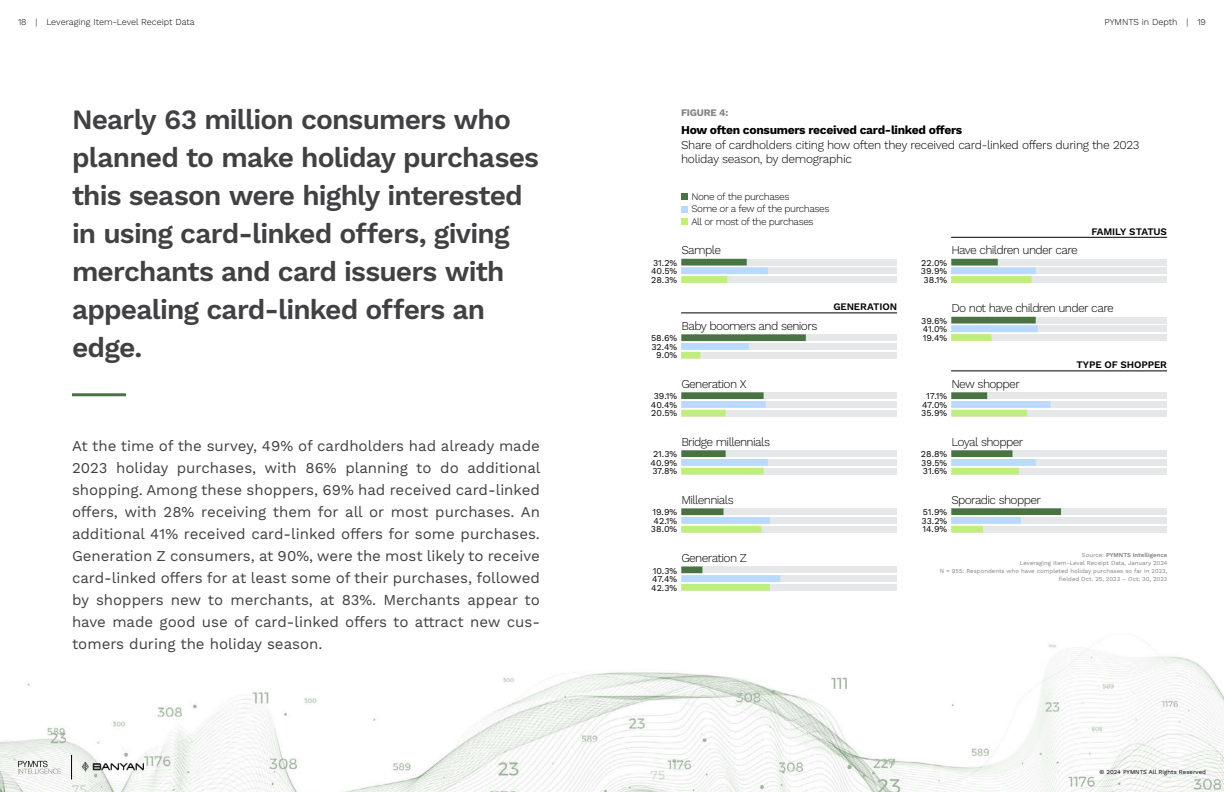
<style>
.page{position:relative;width:1224px;height:792px;background:#fff}
.page>*{position:absolute;margin:0;border:0;box-sizing:border-box;transform-origin:0 0}
.t1{font:600 28px/38px "Work Sans";letter-spacing:-.03em;color:#414042}
.t2{font:15px/22px "Work Sans";color:#414042}
.t3{font:300 12px "Work Sans";letter-spacing:-.05em;color:#000}
.t4{font:300 12px/14.4px "Work Sans";letter-spacing:-.025em;color:#000}
.t5{font:700 12px "Work Sans";letter-spacing:-.025em;color:#000}
.t6{font:300 10px/12.6px "Work Sans";letter-spacing:-.045em;color:#000}
.t7{font:600 10px "Work Sans";letter-spacing:-.015em;color:#000}
.t8{font:700 10px "Work Sans";letter-spacing:-.025em;color:#808285}
.t9{font:9px/8.5px "Work Sans";color:#000;text-align:justify}
.t10{font:300 9px "Work Sans";color:#000}
.t11{font:6px/8px "Work Sans";color:#808285;text-align:right}
.t12{font:6px "Work Sans";letter-spacing:.005em;color:#000}
.s1{font-weight:600}
</style>
<div class="page">
<hr style="left:72px;top:393px;width:54px;height:3px;background:#4a7343">
<img style="left:0;top:566px;width:1224px;height:226px">
<div style="left:681px;top:259px;width:216px;height:7px;background:#e6e7e8"></div>
<div style="left:681px;top:259px;width:66px;height:6px;background:#4a7343"></div>
<div style="left:681px;top:268px;width:216px;height:6px;background:#e6e7e8"></div>
<div style="left:681px;top:267px;width:87px;height:7px;background:#b9d9ff"></div>
<div style="left:681px;top:276px;width:216px;height:7px;background:#e6e7e8"></div>
<div style="left:681px;top:276px;width:46px;height:7px;background:#c0ee7d"></div>
<div style="left:681px;top:392px;width:216px;height:7px;background:#e6e7e8"></div>
<div style="left:681px;top:392px;width:83px;height:7px;background:#4a7343"></div>
<div style="left:681px;top:401px;width:216px;height:7px;background:#e6e7e8"></div>
<div style="left:681px;top:401px;width:85px;height:7px;background:#b9d9ff"></div>
<div style="left:681px;top:410px;width:216px;height:6px;background:#e6e7e8"></div>
<div style="left:681px;top:410px;width:45px;height:6px;background:#c0ee7d"></div>
<div style="left:951px;top:317px;width:216px;height:6px;background:#e6e7e8"></div>
<div style="left:951px;top:317px;width:85px;height:6px;background:#4a7343"></div>
<div style="left:951px;top:325px;width:216px;height:7px;background:#e6e7e8"></div>
<div style="left:951px;top:325px;width:87px;height:7px;background:#b9d9ff"></div>
<div style="left:951px;top:334px;width:216px;height:7px;background:#e6e7e8"></div>
<div style="left:951px;top:334px;width:40px;height:7px;background:#c0ee7d"></div>
<div style="left:951px;top:450px;width:216px;height:7px;background:#e6e7e8"></div>
<div style="left:951px;top:450px;width:62px;height:7px;background:#4a7343"></div>
<div style="left:951px;top:459px;width:216px;height:7px;background:#e6e7e8"></div>
<div style="left:951px;top:459px;width:85px;height:7px;background:#b9d9ff"></div>
<div style="left:951px;top:468px;width:216px;height:6px;background:#e6e7e8"></div>
<div style="left:951px;top:468px;width:68px;height:6px;background:#c0ee7d"></div>
<div style="left:951px;top:508px;width:216px;height:7px;background:#e6e7e8"></div>
<div style="left:951px;top:508px;width:110px;height:7px;background:#4a7343"></div>
<div style="left:951px;top:517px;width:216px;height:7px;background:#e6e7e8"></div>
<div style="left:951px;top:517px;width:70px;height:7px;background:#b9d9ff"></div>
<div style="left:951px;top:526px;width:216px;height:6px;background:#e6e7e8"></div>
<div style="left:951px;top:526px;width:32px;height:6px;background:#c0ee7d"></div>
<div style="left:681px;top:334px;width:216px;height:7px;background:#e6e7e8"></div>
<div style="left:681px;top:334px;width:125px;height:7px;background:#4a7343"></div>
<div style="left:681px;top:343px;width:216px;height:7px;background:#e6e7e8"></div>
<div style="left:681px;top:343px;width:68px;height:7px;background:#b9d9ff"></div>
<div style="left:681px;top:352px;width:216px;height:6px;background:#e6e7e8"></div>
<div style="left:681px;top:352px;width:19px;height:6px;background:#c0ee7d"></div>
<div style="left:951px;top:259px;width:216px;height:7px;background:#e6e7e8"></div>
<div style="left:951px;top:259px;width:47px;height:6px;background:#4a7343"></div>
<div style="left:951px;top:268px;width:216px;height:6px;background:#e6e7e8"></div>
<div style="left:951px;top:267px;width:85px;height:7px;background:#b9d9ff"></div>
<div style="left:951px;top:276px;width:216px;height:7px;background:#e6e7e8"></div>
<div style="left:951px;top:276px;width:80px;height:7px;background:#c0ee7d"></div>
<div style="left:951px;top:392px;width:216px;height:7px;background:#e6e7e8"></div>
<div style="left:951px;top:392px;width:36px;height:7px;background:#4a7343"></div>
<div style="left:951px;top:401px;width:216px;height:7px;background:#e6e7e8"></div>
<div style="left:951px;top:401px;width:99px;height:7px;background:#b9d9ff"></div>
<div style="left:951px;top:410px;width:216px;height:6px;background:#e6e7e8"></div>
<div style="left:951px;top:410px;width:76px;height:6px;background:#c0ee7d"></div>
<div style="left:681px;top:450px;width:216px;height:7px;background:#e6e7e8"></div>
<div style="left:681px;top:450px;width:45px;height:7px;background:#4a7343"></div>
<div style="left:681px;top:459px;width:216px;height:7px;background:#e6e7e8"></div>
<div style="left:681px;top:459px;width:87px;height:7px;background:#b9d9ff"></div>
<div style="left:681px;top:468px;width:216px;height:6px;background:#e6e7e8"></div>
<div style="left:681px;top:468px;width:83px;height:6px;background:#c0ee7d"></div>
<div style="left:681px;top:508px;width:216px;height:7px;background:#e6e7e8"></div>
<div style="left:681px;top:508px;width:43px;height:7px;background:#4a7343"></div>
<div style="left:681px;top:517px;width:216px;height:7px;background:#e6e7e8"></div>
<div style="left:681px;top:517px;width:89px;height:7px;background:#b9d9ff"></div>
<div style="left:681px;top:526px;width:216px;height:7px;background:#e6e7e8"></div>
<div style="left:681px;top:526px;width:80px;height:7px;background:#c0ee7d"></div>
<div style="left:681px;top:567px;width:216px;height:6px;background:#e6e7e8"></div>
<div style="left:681px;top:567px;width:21px;height:6px;background:#4a7343"></div>
<div style="left:681px;top:575px;width:216px;height:7px;background:#e6e7e8"></div>
<div style="left:681px;top:575px;width:99px;height:7px;background:#b9d9ff"></div>
<div style="left:681px;top:584px;width:216px;height:7px;background:#e6e7e8"></div>
<div style="left:681px;top:584px;width:89px;height:7px;background:#c0ee7d"></div>
<div style="left:681px;top:193px;width:6px;height:7px;background:#4a7343"></div>
<svg style="left:681px;top:206px;width:6px;height:6px"></svg>
<svg style="left:681px;top:219px;width:6px;height:6px"></svg>
<hr style="left:681px;top:313px;width:216px;height:1px;background:#000">
<hr style="left:951px;top:237px;width:216px;height:1px;background:#000">
<hr style="left:951px;top:371px;width:216px;height:1px;background:#000">
<p class="t10" style="left:18px;top:16px;width:178px">18 | Leveraging Item-Level Receipt Data</p>
<h1 class="t1" style="left:72px;top:102px;width:469px">Nearly 63 million consumers who planned to make holiday purchases this season were highly interested in using card-linked offers, giving merchants and card issuers with appealing card-linked offers an edge.</h1>
<p class="t2" style="left:72px;top:436px;width:470px">At the time of the survey, 49% of cardholders had already made 2023 holiday purchases, with 86% planning to do additional shopping. Among these shoppers, 69% had received card-linked offers, with 28% receiving them for all or most purchases. An additional 41% received card-linked offers for some purchases.<br>Generation Z consumers, at 90%, were the most likely to receive card-linked offers for at least some of their purchases, followed by shoppers new to merchants, at 83%. Merchants appear to have made good use of card-linked offers to attract new cus&shy;tomers during the holiday season.</p>
<p class="t10" style="left:1105px;top:16px;width:103px">PYMNTS in Depth | 19</p>
<p class="t8" style="left:681px;top:106px;width:49px">FIGURE 4:</p>
<p class="t5" style="left:681px;top:123px;width:283px">How often consumers received card-linked offers</p>
<p class="t4" style="left:681px;top:138px;width:460px">Share of cardholders citing how often they received card-linked offers during the 2023 holiday season, by demographic</p>
<p class="t6" style="left:691px;top:190px;width:140px">None of the purchases<br>Some or a few of the purchases<br>All or most of the purchases</p>
<p class="t7" style="left:1091px;top:226px;width:77px">FAMILY STATUS</p>
<p class="t3" style="left:681px;top:243px;width:41px">Sample</p>
<p class="t3" style="left:951px;top:243px;width:128px">Have children under care</p>
<p class="t9" style="left:651px;top:259px;width:28px">31.2% 40.5% 28.3%</p>
<p class="t9" style="left:921px;top:259px;width:28px;text-align:center">22.0%<br>39.9%<br>38.1%</p>
<p class="t7" style="left:833px;top:301px;width:65px">GENERATION</p>
<p class="t3" style="left:951px;top:301px;width:164px">Do not have children under care</p>
<p class="t3" style="left:681px;top:318px;width:138px">Baby boomers and seniors</p>
<p class="t9" style="left:651px;top:334px;width:28px;text-align:center">58.6%<br>32.4%<br>9.0%</p>
<p class="t9" style="left:921px;top:317px;width:28px">39.6% 41.0% 19.4%</p>
<p class="t7" style="left:1076px;top:359px;width:92px">TYPE OF SHOPPER</p>
<p class="t3" style="left:681px;top:376px;width:67px">Generation X</p>
<p class="t3" style="left:951px;top:376px;width:70px">New shopper</p>
<p class="t9" style="left:651px;top:392px;width:28px;text-align:center">39.1%<br>40.4%<br>20.5%</p>
<p class="t9" style="left:921px;top:392px;width:28px;text-align:center">17.1%<br>47.0%<br>35.9%</p>
<p class="t3" style="left:681px;top:434px;width:90px">Bridge millennials</p>
<p class="t3" style="left:951px;top:434px;width:73px">Loyal shopper</p>
<p class="t9" style="left:651px;top:450px;width:28px">21.3%<br>40.9%</p>
<p class="t9" style="left:652px;top:467px;width:26px">37. 8%</p>
<p class="t9" style="left:921px;top:450px;width:28px">28.8% 39.5% 31.6%</p>
<p class="t3" style="left:681px;top:493px;width:54px">Millennials</p>
<p class="t3" style="left:951px;top:492px;width:91px">Sporadic shopper</p>
<p class="t9" style="left:651px;top:509px;width:28px">19.9% 42.1% 38.0%</p>
<p class="t9" style="left:922px;top:508px;width:27px">51.9% 33.2% 14.9%</p>
<p class="t3" style="left:681px;top:551px;width:67px">Generation Z</p>
<p class="t9" style="left:651px;top:567px;width:28px">10.3% 47.4% 42.3%</p>
<p class="t11" style="left:940px;top:551px;width:229px">Source: <span class="s1">PYMNTS Intelligence<br></span>Leveraging Item-Level Receipt Data, January 2024<br>N = 955: Respondents who have completed holiday purchases so far in 2023, fielded Oct. 25, 2023 – Oct. 30, 2023</p>
<p class="t12" style="left:1100px;top:768px;width:108px">© 2024 PYMNTS All Rights Reserved</p>
</div>
